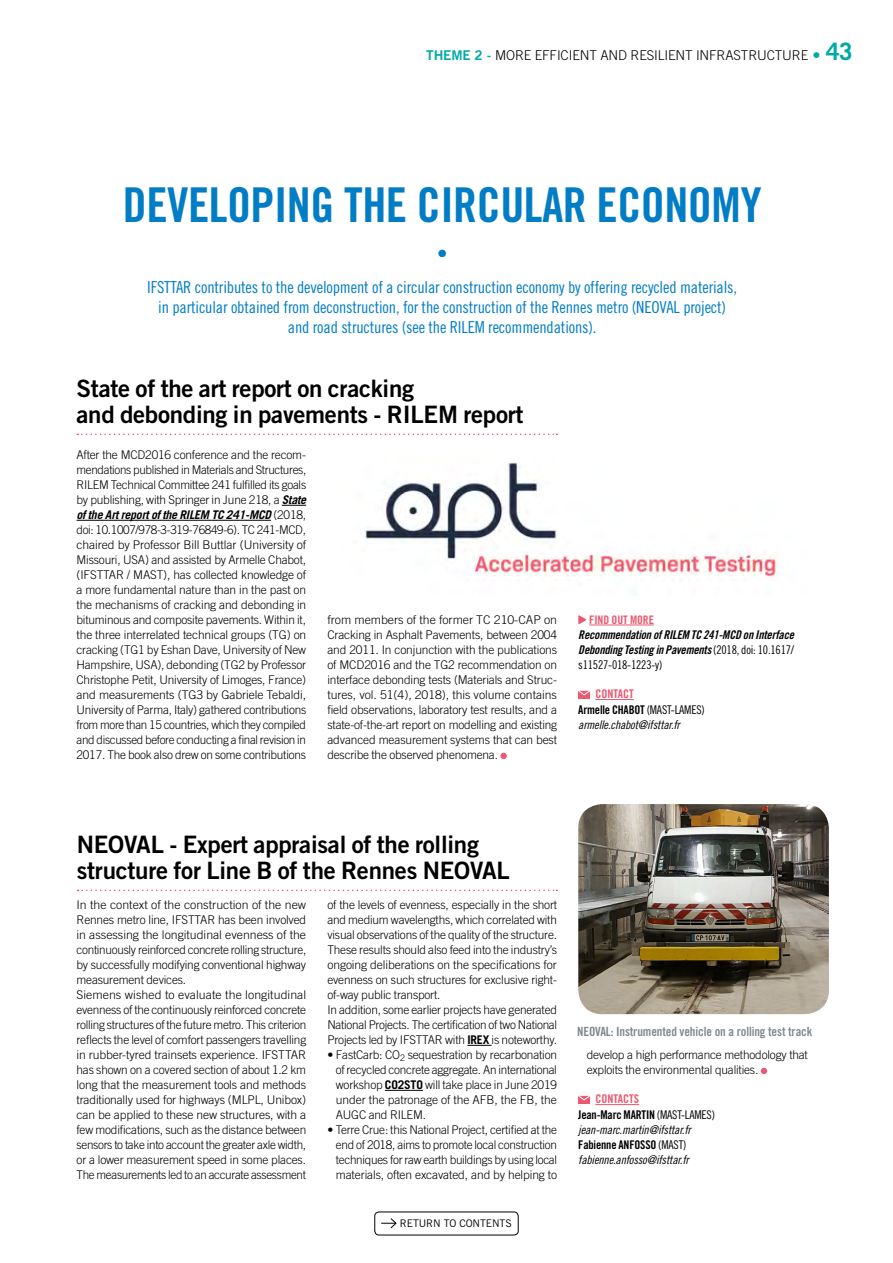
<style>
.page{position:relative;width:893px;height:1263px;background:#fff}
.page>*{position:absolute;margin:0;border:0;box-sizing:border-box;transform-origin:0 0}
.t1{font:48px "Trade Gothic LT Std Bd Cn 20";letter-spacing:-.01em;color:#007dc5}
.t2{font:24px/25.5px "Trade Gothic LT Std Bd 2";letter-spacing:-.01em;color:#000}
.t3{font:700 24px "Trade Gothic LT Std";color:#00aba6}
.t4{font:21px "Trade Gothic LT Std Bd Cn 20";color:#007dc5}
.t5{font:16.5px/20.2px "Trade Gothic Cond Eighteen";letter-spacing:-.01em;color:#007dc5;text-align:center}
.t6{font:300 13.5px "Trade Gothic LT Std";letter-spacing:-.01em;color:#000}
.t7{font:12.75px "Trade Gothic LT Std Bd Cn 20";letter-spacing:-.01em;color:#808a90}
.t8{font:300 12px/15px "Trade Gothic LT Std";letter-spacing:-.015em;color:#000;text-align:justify}
.t9{font:12px/15.8px "Trade Gothic LT Std Bd Cn 20";letter-spacing:-.015em;color:#000}
.t10{font:12px/15px "Trade Gothic LT Std Bd Cn 20 Obl";letter-spacing:-.015em;color:#000}
.t11{font:12px "Trade Gothic LT Std Cn 18 Obl";letter-spacing:-.015em;color:#000}
.t12{font:12px "Trade Gothic LT Std Cn 18";letter-spacing:-.015em;color:#000}
.t13{font:11.7px "Trade Gothic LT Std Bd Cn 20";letter-spacing:-.01em;color:#eb586f}
.t14{font:10.5px "Trade Gothic LT Std";letter-spacing:-.01em;color:#000}
.s1{font-family:"Trade Gothic LT Std Bd 2";font-weight:400;color:#00aba6}
.s2{font-weight:700;font-size:16.35px;color:#00aba6}
.s3{font-weight:700;font-style:italic}
.s4{font-family:"Trade Gothic LT Std Cn 18"}
.s5{color:#eb586f}
.s6{font-weight:700}
</style>
<div class="page">
<div style="left:374px;top:1212px;width:144px;height:23px;border:1px solid #000;border-radius:4px"></div>
<svg style="left:381px;top:1218px;width:16px;height:11px"></svg>
<svg style="left:282px;top:505px;width:24px;height:1px"></svg>
<hr style="left:77px;top:520px;width:194px;height:1px;background:#000">
<div style="left:500px;top:753px;width:7px;height:6px;background:#eb586f;border-radius:50%"></div>
<hr style="left:595px;top:699px;width:39px;height:1px;background:#eb586f">
<hr style="left:589px;top:625px;width:65px;height:1px;background:#eb586f">
<svg style="left:578px;top:615px;width:8px;height:9px"></svg>
<svg style="left:578px;top:690px;width:12px;height:8px"></svg>
<svg style="left:77px;top:434px;width:480px;height:1px"></svg>
<svg style="left:467px;top:1045px;width:25px;height:1px"></svg>
<hr style="left:385px;top:1090px;width:38px;height:1px;background:#000">
<hr style="left:595px;top:1104px;width:44px;height:1px;background:#eb586f">
<svg style="left:761px;top:1068px;width:6px;height:6px"></svg>
<svg style="left:578px;top:1095px;width:12px;height:8px"></svg>
<svg style="left:77px;top:890px;width:480px;height:1px"></svg>
<img style="left:578px;top:804px;width:251px;height:210px">
<img style="left:363px;top:462px;width:416px;height:118px">
<h2 class="t3" style="left:826px;top:37px;width:28px">43</h2>
<p class="t6" style="left:426px;top:48px;width:396px"><span class="s1">THEME 2 -</span> MORE EFFICIENT AND RESILIENT INFRASTRUCTURE <span class="s2">•</span></p>
<h1 class="t1" style="left:123px;top:176px;width:640px">DEVELOPING THE CIRCULAR ECONOMY</h1>
<h3 class="t4" style="left:437px;top:241px;width:12px">•</h3>
<p class="t5" style="left:147px;top:276px;width:591px">IFSTTAR contributes to the development of a circular construction economy by offering recycled materials, in particular obtained from deconstruction, for the construction of the Rennes metro (NEOVAL project) and road structures (see the RILEM recommendations).</p>
<h2 class="t2" style="left:77px;top:376px;width:448px">State of the art report on cracking<br>and debonding in pavements - RILEM report</h2>
<p class="t8" style="left:77px;top:447px;width:231px">After the MCD2016 conference and the recom&shy;mendations published in Materials and Structures, RILEM Technical Committee 241 fulfilled its goals by publishing, with Springer in June 218, a <span class="s3">State of the Art report of the RILEM TC 241-MCD</span> (2018, doi: 10.1007/978-3-319-76849-6). TC 241-MCD, chaired by Professor Bill Buttlar (University of Missouri, USA) and assisted by Armelle Chabot, (IFSTTAR / MAST), has collected knowledge of a more fundamental nature than in the past on the mechanisms of cracking and debonding in bituminous and composite pavements. Within it, the three interrelated technical groups (TG) on cracking (TG1 by Eshan Dave, University of New Hampshire, USA), debonding (TG2 by Professor Christophe Petit, University of Limoges, France) and measurements (TG3 by Gabriele Tebaldi, University of Parma, Italy) gathered contributions from more than 15 countries, which they compiled and discussed before conducting a final revision in 2017. The book also drew on some contributions</p>
<p class="t8" style="left:327px;top:612px;width:231px">from members of the former TC 210-CAP on Cracking in Asphalt Pavements, between 2004 and 2011. In conjunction with the publications of MCD2016 and the TG2 recommendation on interface debonding tests (Materials and Struc&shy;tures, vol. 51(4), 2018), this volume contains field observations, laboratory test results, and a state-of-the-art report on modelling and existing advanced measurement systems that can best describe the observed phenomena.</p>
<p class="t13" style="left:589px;top:612px;width:66px">FIND OUT MORE</p>
<p class="t10" style="left:578px;top:627px;width:217px">Recommendation of RILEM TC 241-MCD on Interface<br>Debonding Testing in Pavements <span class="s4">(2018, doi: 10.1617/</span></p>
<p class="t12" style="left:578px;top:658px;width:86px">s11527-018-1223-y)</p>
<p class="t9" style="left:578px;top:686px;width:128px;text-indent:17px"><span class="s5">CONTACT<br></span>Armelle CHABOT <span class="s4">(MAST-LAMES)</span></p>
<p class="t11" style="left:578px;top:718px;width:103px">armelle.chabot@ifsttar.fr</p>
<h2 class="t2" style="left:77px;top:832px;width:435px">NEOVAL - Expert appraisal of the rolling structure for Line B of the Rennes NEOVAL</h2>
<p class="t8" style="left:77px;top:897px;width:231px;text-align:left">In the context of the construction of the new Rennes metro line, IFSTTAR has been involved in assessing the longitudinal evenness of the continuously reinforced concrete rolling structure, by successfully modifying conventional highway measurement devices.<br>Siemens wished to evaluate the longitudinal evenness of the continuously reinforced concrete rolling structures of the future metro. This criterion reflects the level of comfort passengers travelling in rubber-tyred trainsets experience. IFSTTAR has shown on a covered section of about 1.2 km long that the measurement tools and methods traditionally used for highways (MLPL, Unibox) can be applied to these new structures, with a few modifications, such as the distance between sensors to take into account the greater axle width, or a lower measurement speed in some places.<br>The measurements led to an accurate assessment</p>
<p class="t8" style="left:327px;top:897px;width:231px;text-align:left">of the levels of evenness, especially in the short and medium wavelengths, which correlated with visual observations of the quality of the structure.<br>These results should also feed into the industry’s ongoing deliberations on the specifications for evenness on such structures for exclusive right&shy;of-way public transport.<br>In addition, some earlier projects have generated National Projects. The certification of two National Projects led by IFSTTAR with <span class="s6">IREX</span> is noteworthy.</p>
<p class="t8" style="left:336px;top:1047px;width:223px;text-indent:-8px">• FastCarb: CO<sub>2</sub> sequestration by recarbonation of recycled concrete aggregate. An international workshop <span class="s6">CO2STO</span> will take place in June 2019 under the patronage of the AFB, the FB, the AUGC and RILEM.</p>
<p class="t8" style="left:336px;top:1122px;width:223px;text-indent:-8px">• Terre Crue: this National Project, certified at the end of 2018, aims to promote local construction techniques for raw earth buildings by using local materials, often excavated, and by helping to</p>
<p class="t14" style="left:400px;top:1217px;width:113px">RETURN TO CONTENTS</p>
<p class="t7" style="left:577px;top:1023px;width:237px">NEOVAL: Instrumented vehicle on a rolling test track</p>
<p class="t8" style="left:587px;top:1047px;width:223px">develop a high performance methodology that exploits the environmental qualities.</p>
<p class="t9" style="left:578px;top:1091px;width:138px;text-indent:17px"><span class="s5">CONTACTS<br></span>Jean-Marc MARTIN <span class="s4">(MAST-LAMES)</span></p>
<p class="t11" style="left:578px;top:1123px;width:114px">jean-marc.martin@ifsttar.fr</p>
<p class="t9" style="left:578px;top:1137px;width:110px">Fabienne ANFOSSO <span class="s4">(MAST)</span></p>
<p class="t11" style="left:578px;top:1153px;width:112px">fabienne.anfosso@ifsttar.fr</p>
</div>
